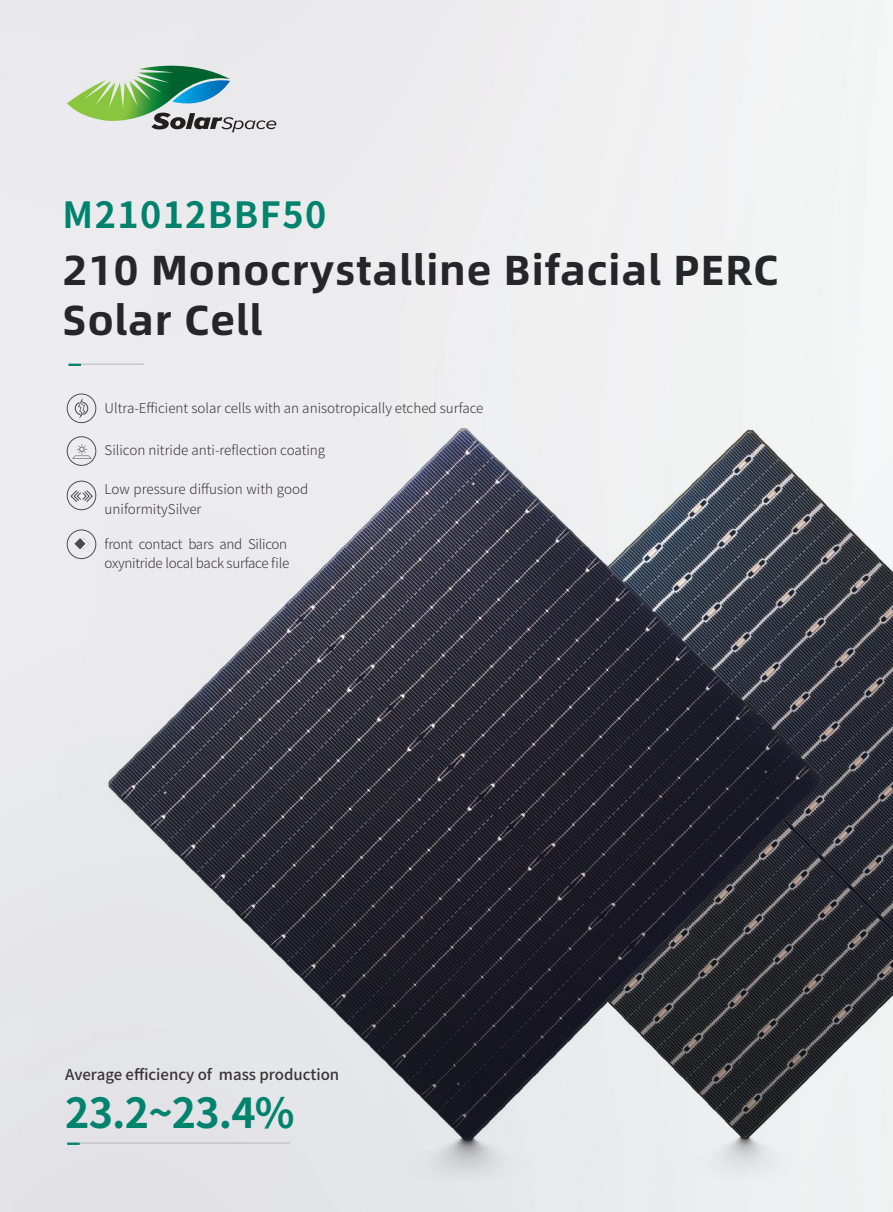
<style>
.page{position:relative;width:893px;height:1212px;background:#fff}
.page>*{position:absolute;margin:0;border:0;box-sizing:border-box;transform-origin:0 0}
.t1{font:42px/49.9px "Alibaba Pu Hui Ti B";letter-spacing:.02em;color:#262527}
.t2{font:700 41.25px "Source Han Sans CN";color:#00836d}
.t3{font:700 36px "Source Han Sans CN";letter-spacing:.04em;color:#00836d}
.t4{font:500 15px "Source Han Sans CN";color:#393535}
.t5{font:300 13.5px/19.5px "Source Han Sans CN";color:#393535}
.t6{font:300 13.5px/19.5px "Source Han Sans CN";letter-spacing:-.02em;color:#393535}
</style>
<div class="page">
<img style="left:0;top:0;width:893px;height:1212px">
<svg style="left:67px;top:66px;width:209px;height:66px;background:#a5c3ac"></svg>
<hr style="left:69px;top:364px;width:75px;height:1px;background:#b6b4b9">
<svg style="left:69px;top:364px;width:12px;height:2px"></svg>
<hr style="left:67px;top:1142px;width:223px;height:1px;background:#b6b4b9">
<svg style="left:67px;top:1142px;width:13px;height:3px"></svg>
<div style="left:67px;top:481px;width:29px;height:29px;border:1px solid #4e4b4c;border-radius:50%"></div>
<svg style="left:75px;top:398px;width:13px;height:21px"></svg>
<div style="left:67px;top:394px;width:29px;height:29px;border:1px solid #4e4b4c;border-radius:50%"></div>
<div style="left:67px;top:437px;width:29px;height:28px;border:1px solid #4e4b4c;border-radius:50%"></div>
<div style="left:67px;top:530px;width:29px;height:29px;border:1px solid #4e4b4c;border-radius:50%"></div>
<svg style="left:74px;top:538px;width:15px;height:11px"></svg>
<svg style="left:72px;top:444px;width:20px;height:15px"></svg>
<svg style="left:70px;top:490px;width:23px;height:12px"></svg>
<h3 class="t3" style="left:63px;top:194px;width:265px">M21012BBF50</h3>
<h1 class="t1" style="left:63px;top:243px;width:717px">210 Monocrystalline Bifacial PERC<br>Solar Cell</h1>
<p class="t5" style="left:105px;top:398px;width:380px">Ultra-Efficient solar cells with an anisotropically etched surface</p>
<p class="t5" style="left:105px;top:441px;width:222px">Silicon nitride anti-reflection coating</p>
<p class="t5" style="left:105px;top:480px;width:205px">Low pressure diffusion with good uniformitySilver</p>
<p class="t6" style="left:105px;top:534px;width:186px">front contact bars and Silicon oxynitride local back surface file</p>
<p class="t4" style="left:65px;top:1066px;width:275px">Average efficiency of mass production</p>
<h2 class="t2" style="left:65px;top:1090px;width:231px">23.2~23.4%</h2>
</div>
